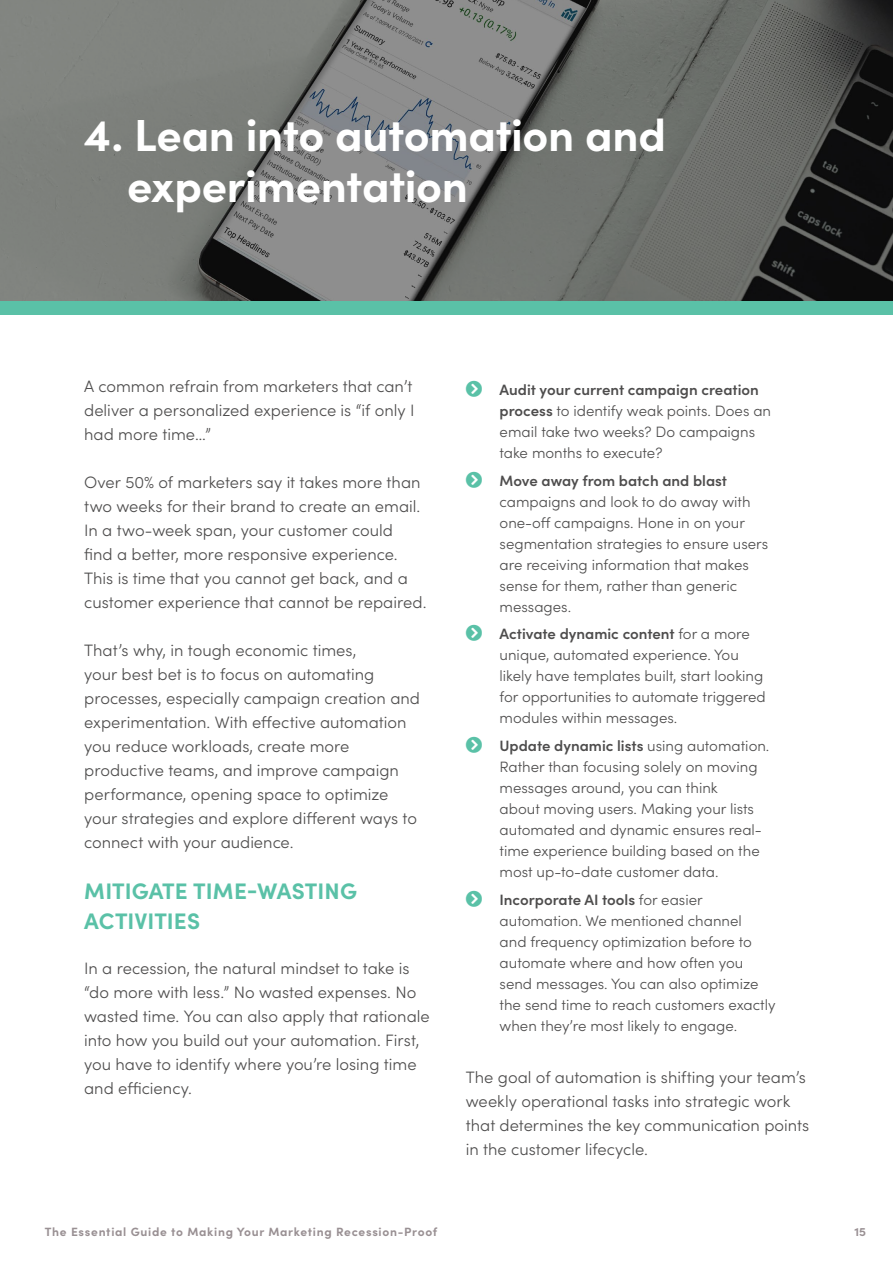
<style>
.page{position:relative;width:893px;height:1263px;background:#fff}
.page>*{position:absolute;margin:0;border:0;box-sizing:border-box;transform-origin:0 0}
.t1{font:700 45px/51px "Sofia Pro";letter-spacing:-.01em;color:#fff}
.t2{font:700 22.5px/30px "Sofia Pro";color:#5ac1a7}
.t3{font:300 16.5px/24px "Sofia Pro";color:#4e4d4d}
.t4{font:300 15px/21px "Sofia Pro";color:#4e4d4d}
.t5{font:600 15px "Sofia Pro";color:#4e4d4d}
.t6{font:700 12px "Sofia Pro";letter-spacing:.06em;color:#999093}
.s1{font-weight:600}
</style>
<div class="page">
<svg style="left:0;top:0;width:893px;height:301px;background:#6d6f6c"></svg>
<div style="left:0;top:301px;width:893px;height:13px;background:#5ac1a7"></div>
<h1 class="t1" style="left:127px;top:106px;width:540px;text-indent:-43px">4. Lean into automation and experimentation</h1>
<p class="t3" style="left:84px;top:374px;width:332px;text-align:justify">A common refrain from marketers that can’t deliver a personalized experience is “if only I had more time…”</p>
<p class="t3" style="left:84px;top:470px;width:344px">Over 50% of marketers say it takes more than two weeks for their brand to create an email.<br>In a two-week span, your customer could<br>find a better, more responsive experience.<br>This is time that you cannot get back, and a customer experience that cannot be repaired.</p>
<p class="t3" style="left:84px;top:638px;width:337px">That’s why, in tough economic times,<br>your best bet is to focus on automating processes, especially campaign creation and experimentation. With effective automation you reduce workloads, create more productive teams, and improve campaign performance, opening space to optimize your strategies and explore different ways to connect with your audience.</p>
<h2 class="t2" style="left:84px;top:875px;width:274px">MITIGATE TIME-WASTING<br>ACTIVITIES</h2>
<p class="t3" style="left:84px;top:956px;width:347px">In a recession, the natural mindset to take is “do more with less.” No wasted expenses. No wasted time. You can also apply that rationale into how you build out your automation. First, you have to identify where you’re losing time and efficiency.</p>
<p class="t4" style="left:500px;top:378px;width:273px"><span class="s1">Audit your current campaign creation process</span> to identify weak points. Does an email take two weeks? Do campaigns take months to execute?</p>
<p class="t5" style="left:500px;top:469px;width:229px">Move away from batch and blast</p>
<p class="t4" style="left:500px;top:490px;width:270px">campaigns and look to do away with one-off campaigns. Hone in on your segmentation strategies to ensure users are receiving information that makes sense for them, rather than generic messages.</p>
<p class="t4" style="left:500px;top:623px;width:268px"><span class="s1">Activate dynamic content</span> for a more unique, automated experience. You likely have templates built, start looking for opportunities to automate triggered modules within messages.</p>
<p class="t4" style="left:500px;top:734px;width:271px"><span class="s1">Update dynamic lists</span> using automation.<br>Rather than focusing solely on moving messages around, you can think<br>about moving users. Making your lists automated and dynamic ensures real&shy;time experience building based on the most up-to-date customer data.</p>
<p class="t4" style="left:500px;top:888px;width:278px"><span class="s1">Incorporate AI tools</span> for easier automation. We mentioned channel<br>and frequency optimization before to automate where and how often you send messages. You can also optimize the send time to reach customers exactly when they’re most likely to engage.</p>
<p class="t3" style="left:466px;top:1064px;width:345px">The goal of automation is shifting your team’s weekly operational tasks into strategic work that determines the key communication points in the customer lifecycle.</p>
<p class="t6" style="left:45px;top:1222px;width:394px">The Essential Guide to Making Your Marketing Recession-Proof</p>
<p class="t6" style="left:854px;top:1222px;width:13px">15</p>
</div>
